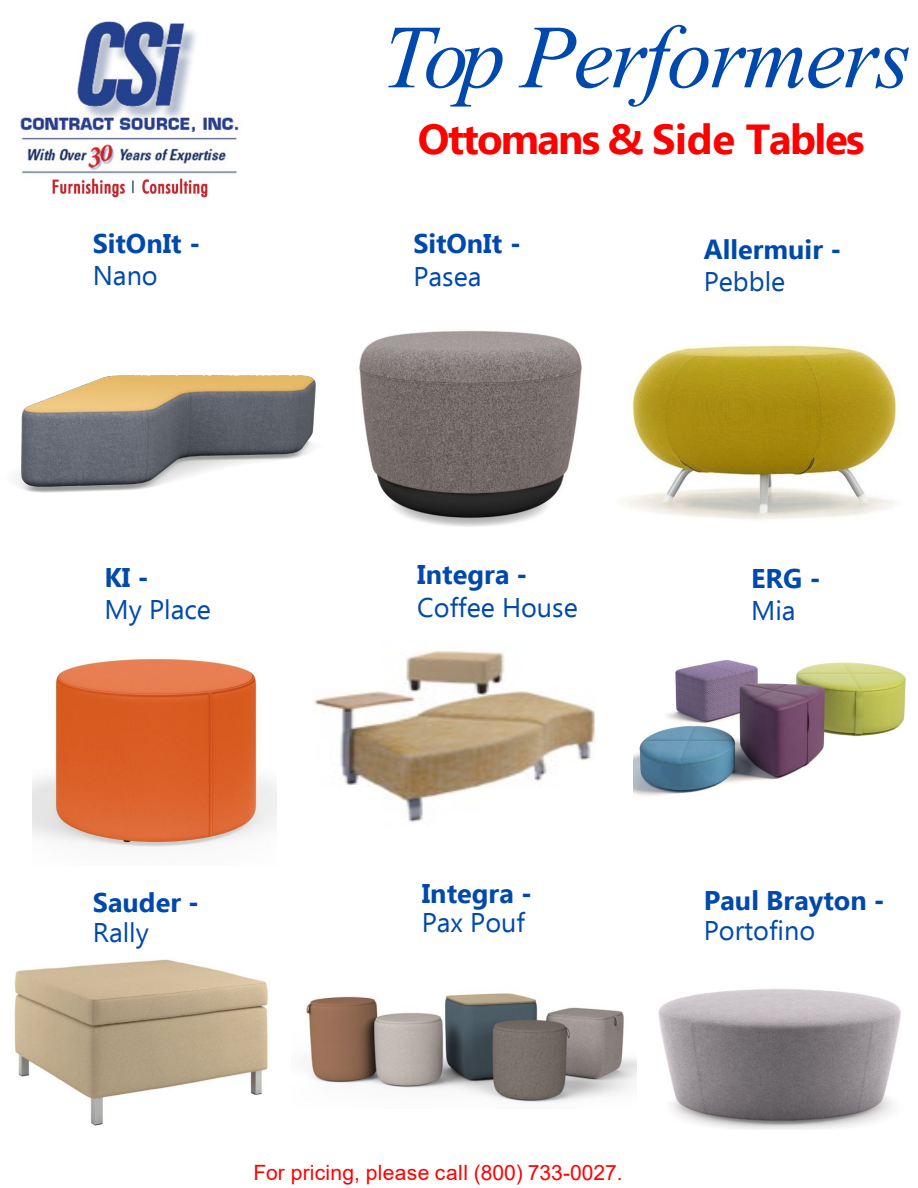
<style>
.page{position:relative;width:918px;height:1188px;background:#fff}
.page>*{position:absolute;margin:0;border:0;box-sizing:border-box;transform-origin:0 0}
.t1{font:italic 90px "Times New Roman";letter-spacing:-.025em;color:#0049ac}
.t2{font:700 42px "Ebrima";letter-spacing:-.035em;color:#f00}
.t3{font:700 27px "Ebrima";color:#0049ac}
.t4{font:27px "Ebrima";color:#0049ac}
.t5{font:21px "Arial";letter-spacing:.01em;color:#f00}
</style>
<div class="page">
<img style="left:21px;top:21px;width:218px;height:176px">
<img style="left:313px;top:639px;width:288px;height:183px">
<img style="left:634px;top:660px;width:272px;height:138px">
<img style="left:16px;top:375px;width:300px;height:118px">
<img style="left:359px;top:330px;width:223px;height:196px">
<img style="left:658px;top:989px;width:243px;height:140px">
<img style="left:33px;top:658px;width:243px;height:189px">
<img style="left:14px;top:959px;width:255px;height:167px">
<img style="left:306px;top:993px;width:330px;height:110px">
<img style="left:622px;top:344px;width:276px;height:176px">
<p class="t3" style="left:93px;top:222px;width:109px">SitOnIt -</p>
<p class="t4" style="left:93px;top:256px;width:66px">Nano</p>
<h1 class="t1" style="left:382px;top:-5px;width:531px">Top Performers</h1>
<p class="t2" style="left:418px;top:106px;width:448px">Ottomans &amp; Side Tables</p>
<p class="t3" style="left:413px;top:222px;width:109px">SitOnIt -</p>
<p class="t4" style="left:413px;top:256px;width:70px">Pasea</p>
<p class="t3" style="left:704px;top:228px;width:139px">Allermuir -</p>
<p class="t4" style="left:704px;top:262px;width:83px">Pebble</p>
<p class="t3" style="left:104px;top:556px;width:46px">KI -</p>
<p class="t4" style="left:104px;top:590px;width:108px">My Place</p>
<p class="t3" style="left:417px;top:553px;width:112px">Integra -</p>
<p class="t4" style="left:417px;top:587px;width:162px">Coffee House</p>
<p class="t3" style="left:751px;top:557px;width:71px">ERG -</p>
<p class="t4" style="left:751px;top:591px;width:46px">Mia</p>
<p class="t3" style="left:93px;top:881px;width:108px">Sauder -</p>
<p class="t4" style="left:93px;top:912px;width:57px">Rally</p>
<p class="t3" style="left:422px;top:872px;width:112px">Integra -</p>
<p class="t4" style="left:422px;top:902px;width:105px">Pax Pouf</p>
<p class="t3" style="left:704px;top:879px;width:183px">Paul Brayton -</p>
<p class="t4" style="left:704px;top:910px;width:113px">Portofino</p>
<p class="t5" style="left:253px;top:1158px;width:371px">For pricing, please call (800) 733-0027.</p>
</div>
